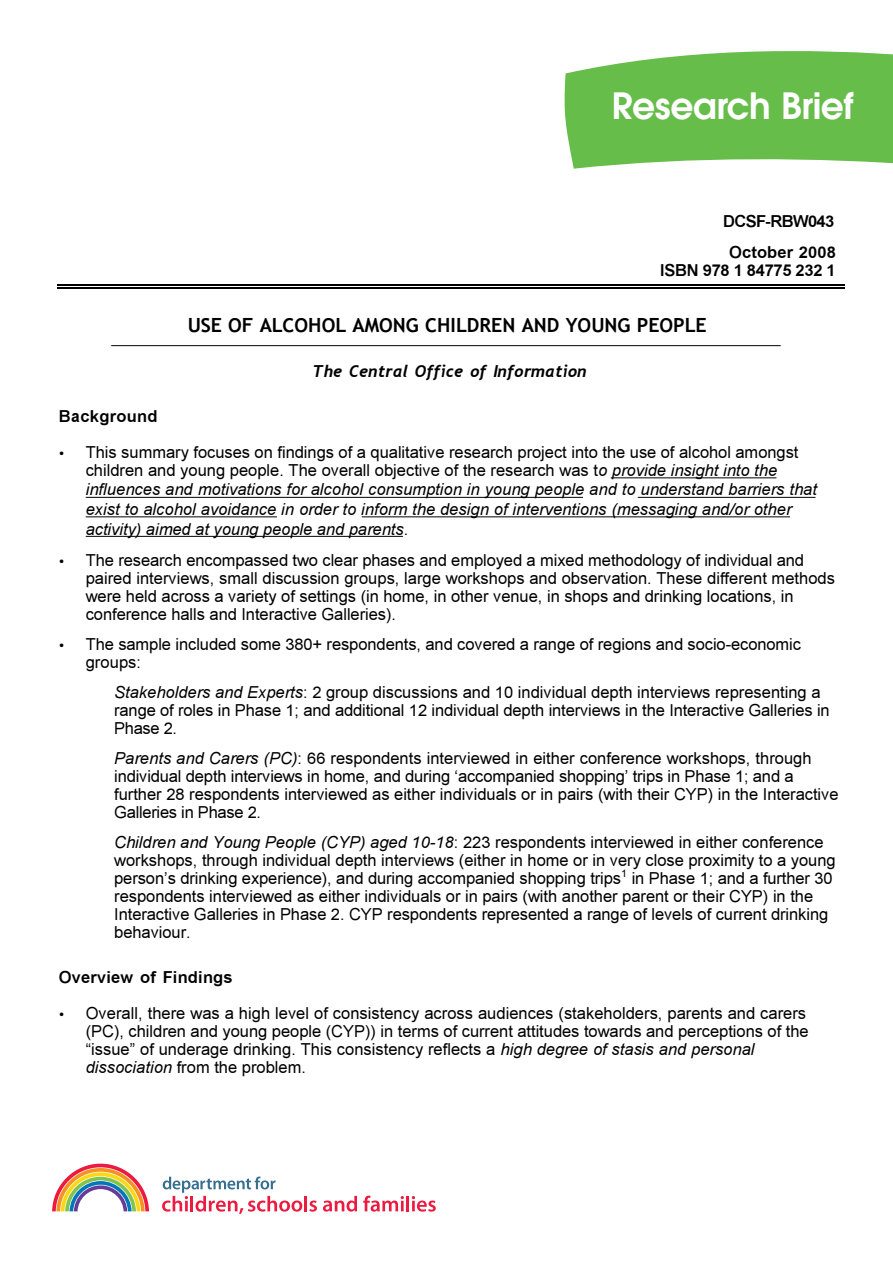
<style>
.page{position:relative;width:893px;height:1263px;background:#fff}
.page>*{position:absolute;margin:0;border:0;box-sizing:border-box;transform-origin:0 0}
.t1{font:600 36px "Avant Garde";letter-spacing:-.01em;color:#fff}
.t2{font:19.5px "Trebuchet MS Bold+T42+DLKJXL";color:#000}
.t3{font:16.5px/18px "Arial MT+T42+QYJDOS";letter-spacing:-.005em;color:#000}
.t4{font:16.5px/19.5px "Arial Italic MT+T42+KBJLGX";color:#000}
.t5{font:16.5px/31.5px "Arial Bold MT+T42+NOYDMA";letter-spacing:.01em;color:#000;text-align:center}
.t6{font:16.5px "Trebuchet Bold Italic+T42+OCGFYD";color:#000}
.t7{font:10.5px "Arial MT+T42+QYJDOS";color:#000}
.s1{font-family:"Arial Italic MT+T42+KBJLGX"}
.s2{font-family:"Arial MT+T42+QYJDOS"}
</style>
<div class="page">
<hr style="left:57px;top:287px;width:788px;height:1px;background:#000">
<hr style="left:57px;top:284px;width:788px;height:1px;background:#000">
<hr style="left:111px;top:345px;width:670px;height:1px;background:#000">
<hr style="left:611px;top:477px;width:165px;height:1px;background:#000">
<hr style="left:86px;top:497px;width:497px;height:1px;background:#000">
<hr style="left:638px;top:497px;width:177px;height:1px;background:#000">
<hr style="left:86px;top:516px;width:191px;height:1px;background:#000">
<hr style="left:362px;top:516px;width:428px;height:1px;background:#000">
<hr style="left:86px;top:536px;width:317px;height:1px;background:#000">
<svg style="left:564px;top:51px;width:329px;height:118px;background:#78c45e"></svg>
<svg style="left:52px;top:1163px;width:97px;height:48px"></svg>
<hr style="left:304px;top:1196px;width:3px;height:15px;background:#ed1a40">
<svg style="left:309px;top:1200px;width:8px;height:11px"></svg>
<svg style="left:323px;top:1196px;width:34px;height:15px"></svg>
<svg style="left:363px;top:1195px;width:41px;height:16px"></svg>
<hr style="left:406px;top:1196px;width:3px;height:15px;background:#ed1a40">
<svg style="left:412px;top:1196px;width:24px;height:15px"></svg>
<svg style="left:162px;top:1176px;width:140px;height:38px"></svg>
<h1 class="t1" style="left:612px;top:93px;width:243px">Research Brief</h1>
<p class="t5" style="left:723px;top:207px;width:114px">DCSF-RBW043<br>October 2008</p>
<p class="t5" style="left:660px;top:256px;width:177px">ISBN 978 1 84775 232 1</p>
<p class="t2" style="left:188px;top:314px;width:520px">USE OF ALCOHOL AMONG CHILDREN AND YOUNG PEOPLE</p>
<p class="t6" style="left:312px;top:364px;width:276px">The Central Office of Information</p>
<p class="t5" style="left:59px;top:402px;width:101px">Background</p>
<p class="t3" style="left:59px;top:445px;width:741px;text-align:center">• This summary focuses on findings of a qualitative research project into the use of alcohol amongst children and young people. The overall objective of the research was t<span class="s1">o provide insight into the</span></p>
<p class="t4" style="left:86px;top:481px;width:734px">influences and motivations for alcohol consumption in young people and to understand barriers that exist to alcohol avoidance in order to inform the design of interventions (messaging and/or other activity) aimed at young people and parents<span class="s2">.</span></p>
<p class="t3" style="left:86px;top:553px;width:751px;text-indent:-27px">• The research encompassed two clear phases and employed a mixed methodology of individual and paired interviews, small discussion groups, large workshops and observation. These different methods were held across a variety of settings (in home, in other venue, in shops and drinking locations, in conference halls and Interactive Galleries).</p>
<p class="t3" style="left:86px;top:637px;width:717px;text-indent:-27px">• The sample included some 380+ respondents, and covered a range of regions and socio-economic groups:</p>
<p class="t3" style="left:114px;top:685px;width:717px"><span class="s1">Stakeholders and Experts</span>: 2 group discussions and 10 individual depth interviews representing a range of roles in Phase 1; and additional 12 individual depth interviews in the Interactive Galleries in<br>Phase 2.</p>
<p class="t3" style="left:114px;top:751px;width:726px"><span class="s1">Parents and Carers (PC)</span>: 66 respondents interviewed in either conference workshops, through individual depth interviews in home, and during ‘accompanied shopping’ trips in Phase 1; and a further 28 respondents interviewed as either individuals or in pairs (with their CYP) in the Interactive Galleries in Phase 2.</p>
<p class="t3" style="left:114px;top:835px;width:723px"><span class="s1">Children and Young People (CYP) aged 10-18</span>: 223 respondents interviewed in either conference workshops, through individual depth interviews (either in home or in very close proximity to a young person’s drinking experience), and during accompanied shopping trips</p>
<p class="t7" style="left:621px;top:869px;width:7px">1</p>
<p class="t3" style="left:114px;top:871px;width:720px;text-indent:517px">in Phase 1; and a further 30 respondents interviewed as either individuals or in pairs (with another parent or their CYP) in the Interactive Galleries in Phase 2. CYP respondents represented a range of levels of current drinking behaviour.</p>
<p class="t5" style="left:59px;top:963px;width:175px">Overview of Findings</p>
<p class="t3" style="left:86px;top:1006px;width:724px;text-indent:-27px">• Overall, there was a high level of consistency across audiences (stakeholders, parents and carers (PC), children and young people (CYP)) in terms of current attitudes towards and perceptions of the “issue” of underage drinking. This consistency reflects a <span class="s1">high degree of stasis and personal dissociation</span> from the problem.</p>
</div>
